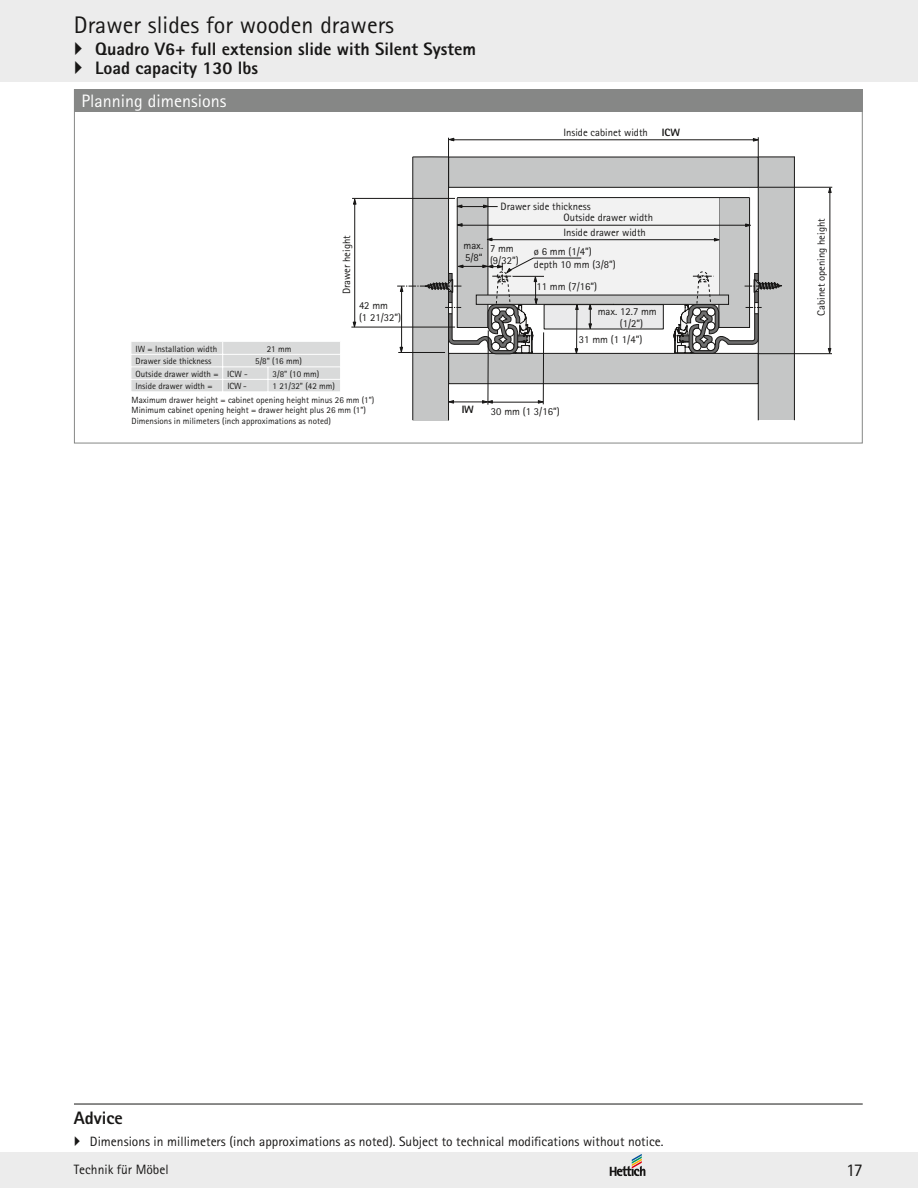
<style>
.page{position:relative;width:918px;height:1188px;background:#fff}
.page>*{position:absolute;margin:0;border:0;box-sizing:border-box;transform-origin:0 0}
.t1{font:24px "Rotis Sans Serif Pro Cyr";color:#181716}
.t2{font:800 18px/19.2px "Rotis Sans Serif Pro Cyr";color:#181716}
.t3{font:18px "Rotis Sans Serif Pro Cyr";color:#fff}
.t4{font:18px "Rotis Sans Serif Pro Cyr";color:#181716}
.t5{font:13.5px "Rotis Sans Serif Pro Cyr";color:#181716}
.t6{font:10.65px/12px "Rotis Sans Serif";color:#181716}
.t7{font:800 10.65px "Rotis Sans Serif";color:#181716}
.t8{font:9px/10.8px "Rotis Sans Serif Pro Cyr";color:#181716}
.t9{font:9px "Rotis Sans Serif";color:#181716}
</style>
<div class="page">
<div style="left:0;top:0;width:918px;height:82px;background:#ececec"></div>
<div style="left:0;top:1152px;width:918px;height:36px;background:#ececec"></div>
<svg style="left:610px;top:1154px;width:35px;height:22px"></svg>
<div style="left:759px;top:157px;width:35px;height:263px;background:#c5c6c6"></div>
<hr style="left:794px;top:157px;width:1px;height:263px;background:#181716">
<hr style="left:758px;top:137px;width:1px;height:283px;background:#181716">
<div style="left:448px;top:353px;width:310px;height:31px;background:#c5c6c6;border:1px solid #181716"></div>
<div style="left:448px;top:157px;width:310px;height:31px;background:#c5c6c6"></div>
<div style="left:413px;top:157px;width:36px;height:263px;background:#c5c6c6"></div>
<hr style="left:412px;top:157px;width:1px;height:263px;background:#181716">
<hr style="left:448px;top:138px;width:1px;height:282px;background:#181716">
<hr style="left:352px;top:198px;width:103px;height:1px;background:#181716">
<svg style="left:353px;top:199px;width:4px;height:6px"></svg>
<hr style="left:354px;top:201px;width:1px;height:122px;background:#181716">
<svg style="left:352px;top:321px;width:5px;height:6px"></svg>
<hr style="left:351px;top:327px;width:104px;height:1px;background:#181716">
<svg style="left:753px;top:138px;width:6px;height:4px"></svg>
<hr style="left:451px;top:140px;width:307px;height:1px;background:#181716">
<svg style="left:448px;top:137px;width:6px;height:5px"></svg>
<svg style="left:412px;top:156px;width:36px;height:2px"></svg>
<hr style="left:759px;top:157px;width:36px;height:1px;background:#181716">
<hr style="left:759px;top:187px;width:73px;height:1px;background:#181716">
<svg style="left:828px;top:187px;width:4px;height:6px"></svg>
<hr style="left:830px;top:192px;width:1px;height:156px;background:#181716">
<svg style="left:828px;top:348px;width:4px;height:5px"></svg>
<hr style="left:758px;top:353px;width:74px;height:1px;background:#181716">
<svg style="left:397px;top:164px;width:386px;height:190px"></svg>
<hr style="left:492px;top:402px;width:46px;height:1px;background:#181716">
<svg style="left:538px;top:400px;width:5px;height:4px"></svg>
<hr style="left:543px;top:332px;width:1px;height:72px;background:#181716">
<hr style="left:488px;top:330px;width:1px;height:75px;background:#181716">
<svg style="left:482px;top:400px;width:11px;height:4px"></svg>
<svg style="left:449px;top:400px;width:5px;height:4px"></svg>
<hr style="left:451px;top:402px;width:33px;height:1px;background:#181716">
<svg style="left:131px;top:342px;width:209px;height:50px;background:#dcdcdc"></svg>
<hr style="left:74px;top:1104px;width:789px;height:1px;background:#181716">
<div style="left:74px;top:89px;width:789px;height:23px;background:#868786"></div>
<h1 class="t1" style="left:74px;top:10px;width:322px">Drawer slides for wooden drawers</h1>
<h2 class="t2" style="left:95px;top:39px;width:382px">Quadro V6+ full extension slide with Silent System<br>Load capacity 130 lbs</h2>
<h2 class="t3" style="left:81px;top:90px;width:147px">Planning dimensions</h2>
<p class="t6" style="left:563px;top:126px;width:86px">Inside cabinet width</p>
<p class="t7" style="left:662px;top:126px;width:20px">ICW</p>
<p class="t6" style="left:340px;top:294px;width:61px;rotate:-90deg">Drawer height</p>
<p class="t6" style="left:359px;top:299px;width:44px">42 mm<br>(1 21/32”)</p>
<p class="t9" style="left:135px;top:343px;width:83px">IW = Installation width</p>
<p class="t9" style="left:267px;top:343px;width:26px">21 mm</p>
<p class="t9" style="left:136px;top:356px;width:77px">Drawer side thickness</p>
<p class="t9" style="left:255px;top:356px;width:48px">5/8" (16 mm)</p>
<p class="t9" style="left:136px;top:368px;width:114px">Outside drawer width = ICW -</p>
<p class="t9" style="left:273px;top:368px;width:48px">3/8" (10 mm)</p>
<p class="t9" style="left:136px;top:381px;width:79px">Inside drawer width =</p>
<p class="t9" style="left:228px;top:381px;width:21px">ICW -</p>
<p class="t9" style="left:273px;top:381px;width:64px">1 21/32" (42 mm)</p>
<p class="t8" style="left:132px;top:394px;width:244px">Maximum drawer height = cabinet opening height minus 26 mm (1”)<br>Minimum cabinet opening height = drawer height plus 26 mm (1”)<br>Dimensions in milimeters (inch approximations as noted)</p>
<p class="t6" style="left:464px;top:240px;width:21px">max.</p>
<p class="t6" style="left:465px;top:251px;width:19px">5/8“</p>
<p class="t6" style="left:501px;top:200px;width:92px">Drawer side thickness</p>
<p class="t6" style="left:534px;top:245px;width:83px;line-height:12.8px">ø 6 mm (1/4”) depth 10 mm (3/8”)</p>
<p class="t6" style="left:563px;top:210px;width:91px;line-height:14.5px">Outside drawer width<br>Inside drawer width</p>
<p class="t6" style="left:490px;top:242px;width:30px">7 mm (9/32”)</p>
<p class="t6" style="left:536px;top:280px;width:62px">11 mm (7/16”)</p>
<p class="t6" style="left:620px;top:306px;width:39px;line-height:11.2px;text-indent:-22px">max. 12.7 mm (1/2”)</p>
<p class="t6" style="left:579px;top:333px;width:65px">31 mm (1 1/4”)</p>
<p class="t7" style="left:462px;top:403px;width:14px">IW</p>
<p class="t6" style="left:491px;top:405px;width:70px">30 mm (1 3/16”)</p>
<p class="t6" style="left:815px;top:316px;width:99px;rotate:-90deg">Cabinet opening height</p>
<h2 class="t2" style="left:74px;top:1108px;width:50px">Advice</h2>
<p class="t5" style="left:90px;top:1133px;width:575px">Dimensions in millimeters (inch approximations as noted). Subject to technical modifications without notice.</p>
<p class="t5" style="left:74px;top:1161px;width:96px">Technik für Möbel</p>
<h2 class="t4" style="left:846px;top:1159px;width:18px">17</h2>
</div>
